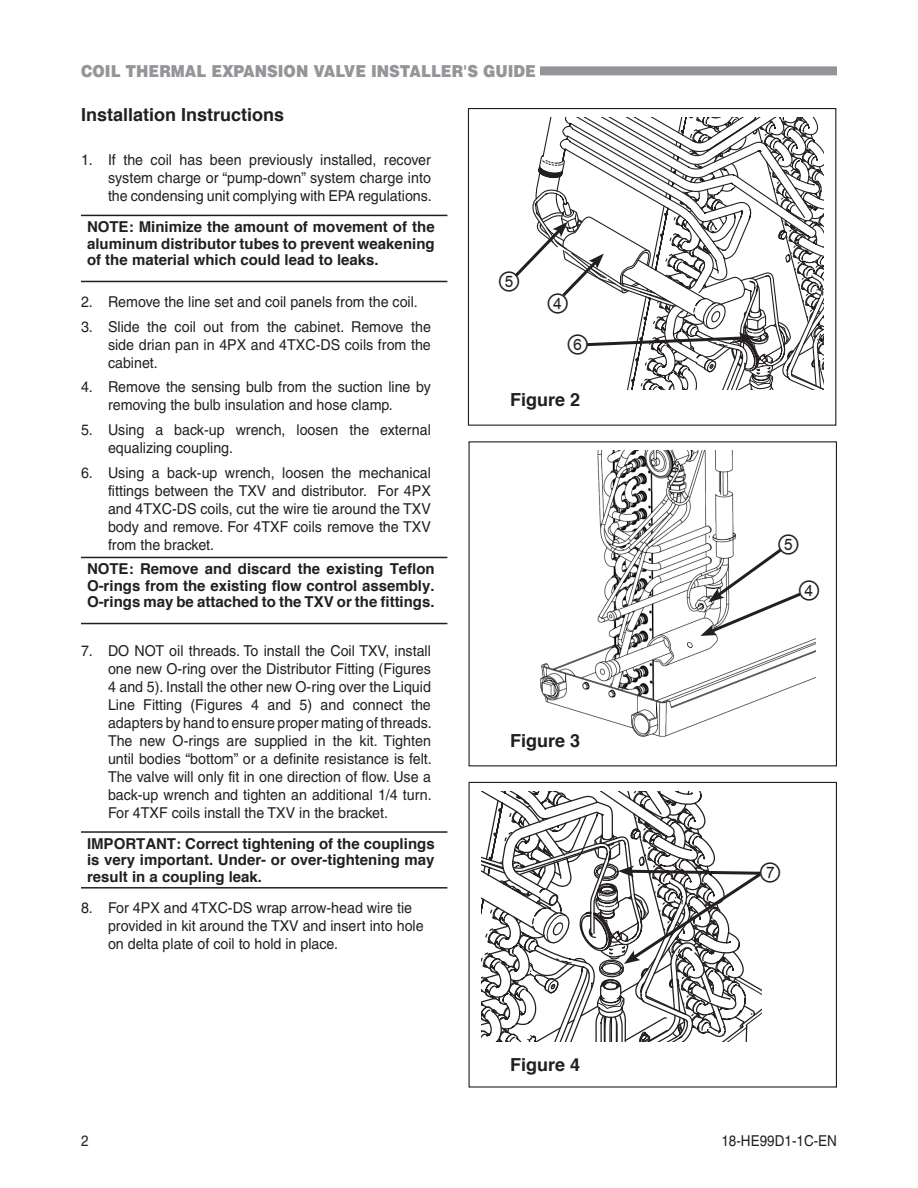
<style>
.page{position:relative;width:918px;height:1188px;background:#fff}
.page>*{position:absolute;margin:0;border:0;box-sizing:border-box;transform-origin:0 0}
.Paragraph{font:24px "Arial Unicode MS";color:#231f20}
._03-12pt_Paragraph_B{font:700 18px "Helvetica";color:#231f20}
.t1{font:900 16.5px "Helvetica";color:#939598;scale:.9 1}
.t2{font:15px/18px "Helvetica";color:#231f20;text-align:justify;scale:.95 1}
._99-Warning_Box_Bold{font:700 15px/16.5px "Helvetica";color:#231f20;text-align:justify}
.t3{font:15px "Helvetica";color:#231f20;scale:.9 1}
</style>
<div class="page">
<div style="left:540px;top:66px;width:297px;height:9px;background:#939598"></div>
<hr style="left:81px;top:215px;width:366px;height:1px;background:#231f20">
<hr style="left:81px;top:281px;width:366px;height:1px;background:#231f20">
<hr style="left:81px;top:557px;width:366px;height:1px;background:#231f20">
<hr style="left:81px;top:623px;width:366px;height:1px;background:#231f20">
<hr style="left:81px;top:831px;width:366px;height:2px;background:#231f20">
<hr style="left:81px;top:887px;width:366px;height:2px;background:#231f20">
<div style="left:468px;top:108px;width:368px;height:318px;border:1px solid #231f20"></div>
<svg style="left:514px;top:118px;width:310px;height:272px"></svg>
<img style="left:540px;top:450px;width:275px;height:287px">
<div style="left:469px;top:782px;width:368px;height:306px;border:1px solid #231f20"></div>
<svg style="left:482px;top:791px;width:280px;height:251px"></svg>
<svg style="left:700px;top:545px;width:104px;height:91px"></svg>
<p class="t1" style="left:81px;top:60px;width:507px">COIL THERMAL EXPANSION VALVE INSTALLER'S GUIDE</p>
<p class="_03-12pt_Paragraph_B" style="left:81px;top:103px;width:205px">Installation Instructions</p>
<p class="t2" style="left:108px;top:151px;width:342px;text-indent:-27px">1. If the coil has been previously installed, recover system charge or “pump-down” system charge into the condensing unit complying with EPA regulations.</p>
<p class="_99-Warning_Box_Bold" style="left:87px;top:218px;width:349px">NOTE: Minimize the amount of movement of the aluminum distributor tubes to prevent weakening of the material which could lead to leaks.</p>
<p class="t2" style="left:81px;top:293px;width:356px">2. Remove the line set and coil panels from the coil.</p>
<p class="t2" style="left:108px;top:317px;width:341px;text-indent:-27px">3. Slide the coil out from the cabinet. Remove the side drian pan in 4PX and 4TXC-DS coils from the cabinet.</p>
<p class="t2" style="left:108px;top:378px;width:341px;text-indent:-27px">4. Remove the sensing bulb from the suction line by removing the bulb insulation and hose clamp.</p>
<p class="t2" style="left:108px;top:421px;width:341px;text-indent:-27px">5. Using a back-up wrench, loosen the external equalizing coupling.</p>
<p class="t2" style="left:108px;top:464px;width:341px;text-indent:-27px">6. Using a back-up wrench, loosen the mechanical fittings between the TXV and distributor. For 4PX and 4TXC-DS coils, cut the wire tie around the TXV body and remove. For 4TXF coils remove the TXV from the bracket.</p>
<p class="_99-Warning_Box_Bold" style="left:87px;top:560px;width:349px">NOTE: Remove and discard the existing Teflon O-rings from the existing flow control assembly.<br>O-rings may be attached to the TXV or the fittings.</p>
<p class="t2" style="left:108px;top:641px;width:342px;text-indent:-27px">7. DO NOT oil threads. To install the Coil TXV, install one new O-ring over the Distributor Fitting (Figures 4 and 5). Install the other new O-ring over the Liquid Line Fitting (Figures 4 and 5) and connect the adapters by hand to ensure proper mating of threads.<br>The new O-rings are supplied in the kit. Tighten until bodies “bottom” or a definite resistance is felt.<br>The valve will only fit in one direction of flow. Use a back-up wrench and tighten an additional 1/4 turn.<br>For 4TXF coils install the TXV in the bracket.</p>
<p class="_99-Warning_Box_Bold" style="left:87px;top:835px;width:349px">IMPORTANT: Correct tightening of the couplings is very important. Under- or over-tightening may result in a coupling leak.</p>
<p class="t2" style="left:108px;top:899px;width:334px;text-align:left;text-indent:-27px">8. For 4PX and 4TXC-DS wrap arrow-head wire tie provided in kit around the TXV and insert into hole on delta plate of coil to hold in place.</p>
<p class="Paragraph" style="left:497px;top:264px;width:25px">⑤</p>
<p class="Paragraph" style="left:546px;top:285px;width:25px">④</p>
<p class="Paragraph" style="left:566px;top:326px;width:25px">⑥</p>
<p class="_03-12pt_Paragraph_B" style="left:510px;top:388px;width:72px">Figure 2</p>
<p class="_03-12pt_Paragraph_B" style="left:510px;top:729px;width:72px">Figure 3</p>
<p class="_03-12pt_Paragraph_B" style="left:510px;top:1053px;width:72px">Figure 4</p>
<p class="Paragraph" style="left:777px;top:526px;width:25px">⑤</p>
<p class="Paragraph" style="left:797px;top:572px;width:25px">④</p>
<p class="Paragraph" style="left:758px;top:854px;width:25px">⑦</p>
<p class="t3" style="left:81px;top:1132px;width:10px">2</p>
<p class="t3" style="left:721px;top:1132px;width:130px">18-HE99D1-1C-EN</p>
</div>
